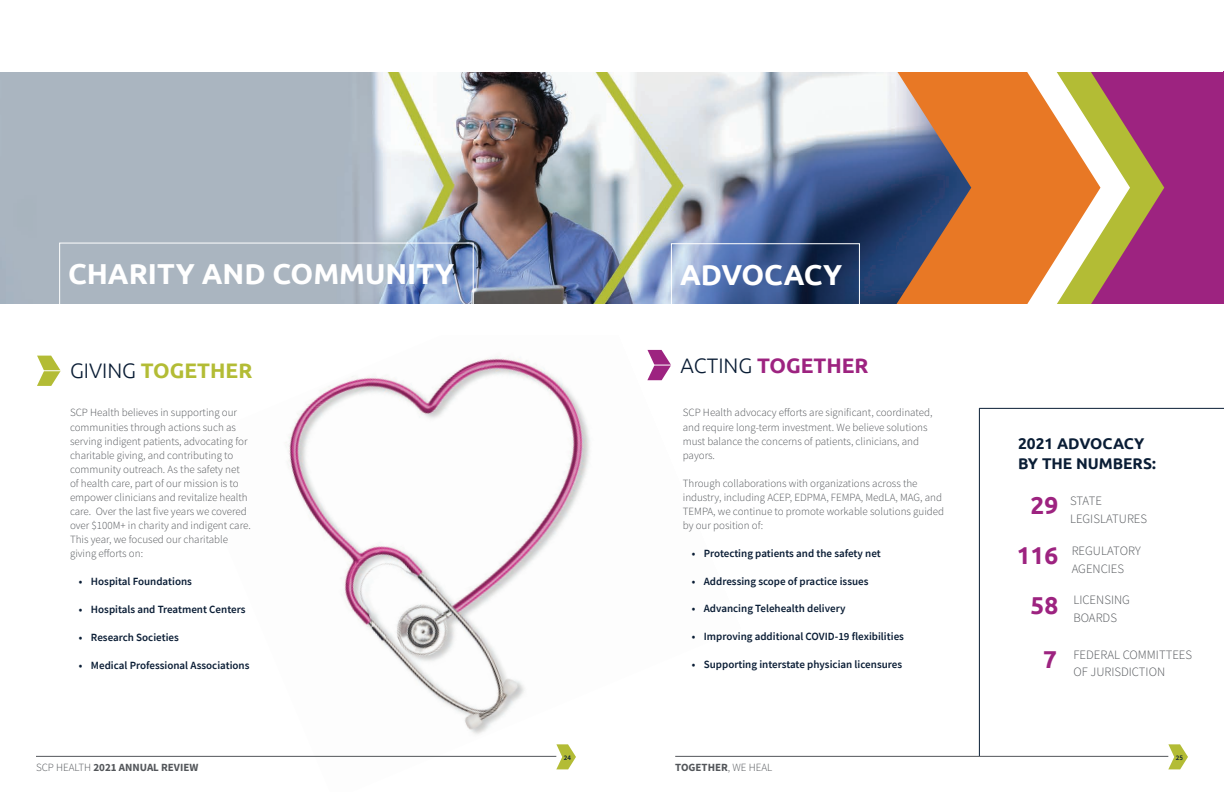
<style>
.page{position:relative;width:1224px;height:792px;background:#fff}
.page>*{position:absolute;margin:0;border:0;box-sizing:border-box;transform-origin:0 0}
.t1{font:700 28.9px "Ubuntu";color:#fff}
.t2{font:700 24.4px/49.1px "Ubuntu";color:#9d2380;text-align:center}
.t3{font:700 21px "Ubuntu";color:#9d2380}
.t4{font:700 21px "Ubuntu";color:#b3bc35}
.t5{font:700 15.5px/19.4px "Ubuntu";color:#0a1d35}
.t6{font:300 12.8px/17.4px "Source Sans Pro";color:#53565a}
.t7{font:300 11px/14px "Source Sans Pro";color:#53565a}
.t8{font:600 11px "Source Sans Pro";color:#0a1d35}
.t9{font:700 11px "Source Sans Pro";color:#53565a}
.t10{font:600 7px "Source Sans Pro";color:#0a1d35}
.s1{font-weight:300;color:#0a1d35}
.s2{font-weight:300}
</style>
<div class="page">
<img style="left:184px;top:349px;width:558px;height:421px">
<img style="left:0;top:72px;width:896px;height:232px">
<div style="left:671px;top:243px;width:189px;height:78px;border:1px solid #fff"></div>
<div style="left:983px;top:70px;width:241px;height:235px;background:#9d2380"></div>
<svg style="left:1130px;top:134px;width:34px;height:108px"></svg>
<svg style="left:1101px;top:88px;width:29px;height:200px;fill:#b3bc35"></svg>
<svg style="left:896px;top:72px;width:205px;height:232px;background:#c98652"></svg>
<div style="left:59px;top:243px;width:414px;height:78px;border:1px solid #fff"></div>
<div style="left:0;top:0;width:1224px;height:71px;background:#fff"></div>
<svg style="left:1168px;top:744px;width:20px;height:25px"></svg>
<svg style="left:556px;top:744px;width:20px;height:25px"></svg>
<hr style="left:675px;top:756px;width:493px;height:1px;background:#53565a">
<hr style="left:36px;top:756px;width:520px;height:1px;background:#53565a">
<div style="left:0;top:304px;width:1224px;height:31px;background:#fff"></div>
<hr style="left:979px;top:408px;width:1px;height:348px;background:#0a1d35">
<hr style="left:979px;top:408px;width:245px;height:1px;background:#0a1d35">
<svg style="left:647px;top:350px;width:26px;height:30px"></svg>
<svg style="left:37px;top:356px;width:24px;height:30px"></svg>
<h1 class="t1" style="left:68px;top:256px;width:388px">CHARITY AND COMMUNITY</h1>
<h1 class="t1" style="left:680px;top:257px;width:164px">ADVOCACY</h1>
<h3 class="t4" style="left:70px;top:358px;width:184px"><span class="s1">GIVING</span> TOGETHER</h3>
<p class="t7" style="left:70px;top:406px;width:182px">SCP Health believes in supporting our communities through actions such as serving indigent patients, advocating for charitable giving, and contributing to community outreach. As the safety net of health care, part of our mission is to empower clinicians and revitalize health care. Over the last five years we covered over $100M+ in charity and indigent care.<br>This year, we focused our charitable giving efforts on:</p>
<p class="t8" style="left:79px;top:574px;width:114px">• Hospital Foundations</p>
<p class="t8" style="left:79px;top:602px;width:168px">• Hospitals and Treatment Centers</p>
<p class="t8" style="left:79px;top:630px;width:101px">• Research Societies</p>
<p class="t8" style="left:79px;top:658px;width:172px">• Medical Professional Associations</p>
<h3 class="t3" style="left:680px;top:352px;width:190px"><span class="s1">ACTING</span> TOGETHER</h3>
<p class="t7" style="left:683px;top:406px;width:251px">SCP Health advocacy efforts are significant, coordinated, and require long-term investment. We believe solutions must balance the concerns of patients, clinicians, and payors.</p>
<p class="t7" style="left:683px;top:476px;width:263px">Through collaborations with organizations across the industry, including ACEP, EDPMA, FEMPA, MedLA, MAG, and TEMPA, we continue to promote workable solutions guided by our position of:</p>
<p class="t8" style="left:692px;top:546px;width:191px">• Protecting patients and the safety net</p>
<p class="t8" style="left:692px;top:574px;width:178px">• Addressing scope of practice issues</p>
<p class="t8" style="left:692px;top:602px;width:155px">• Advancing Telehealth delivery</p>
<p class="t8" style="left:692px;top:630px;width:214px">• Improving additional COVID-19 flexibilities</p>
<p class="t8" style="left:692px;top:658px;width:212px">• Supporting interstate physician licensures</p>
<h3 class="t5" style="left:1018px;top:434px;width:139px">2021 ADVOCACY<br>BY THE NUMBERS:</h3>
<h2 class="t2" style="left:1031px;top:481px;width:29px">29</h2>
<p class="t6" style="left:1070px;top:492px;width:79px">STATE<br>LEGISLATURES</p>
<h2 class="t2" style="left:1017px;top:531px;width:43px">116<br>58</h2>
<h2 class="t2" style="left:1043px;top:634px;width:15px">7</h2>
<p class="t6" style="left:1072px;top:542px;width:71px">REGULATORY<br>AGENCIES</p>
<p class="t6" style="left:1073px;top:591px;width:58px">LICENSING<br>BOARDS</p>
<p class="t6" style="left:1074px;top:646px;width:120px">FEDERAL COMMITTEES<br>OF JURISDICTION</p>
<p class="t10" style="left:564px;top:753px;width:9px">24</p>
<p class="t10" style="left:1176px;top:753px;width:9px">25</p>
<p class="t9" style="left:36px;top:760px;width:164px"><span class="s2">SCP HEALTH</span> 2021 ANNUAL REVIEW</p>
<p class="t9" style="left:675px;top:760px;width:99px">TOGETHER<span class="s2">, WE HEAL</span></p>
</div>
